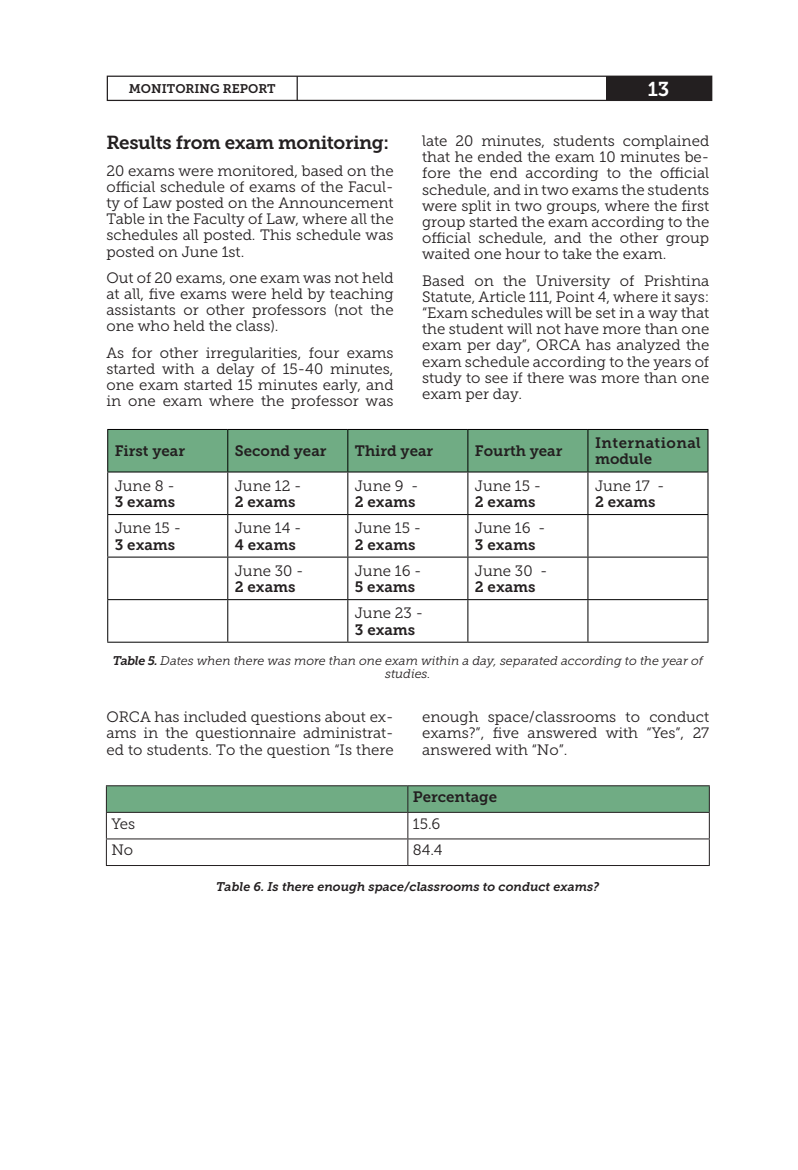
<style>
.page{position:relative;width:798px;height:1170px;background:#fff}
.page>*{position:absolute;margin:0;border:0;box-sizing:border-box;transform-origin:0 0}
.t1{font:20px "Museo Slab 700";color:#fff}
.Paragraph_Style_4{font:18.75px "Museo Slab 700";letter-spacing:-.02em;color:#231f20}
.t2{font:15px/16.1px "Museo Slab 300";color:#231f20}
.t3{font:15px "Museo Slab 700";color:#231f20}
.t4{font:15px/16.2px "Museo Slab 700";letter-spacing:.03em;color:#231f20}
.Italic{font:italic 12.5px/13.5px "Museo Slab 300";color:#231f20;text-align:center}
.Italic-2{font:italic 12.5px "Museo Slab 700";color:#231f20}
.t5{font:12.5px "Museo Slab 700";color:#231f20}
.s1{font-family:"Museo Slab 700"}
</style>
<div class="page">
<div style="left:605px;top:76px;width:106px;height:25px;background:#231f20"></div>
<div style="left:107px;top:76px;width:605px;height:25px;border:1px solid #231f20"></div>
<hr style="left:296px;top:76px;width:2px;height:25px;background:#231f20">
<div style="left:108px;top:430px;width:599px;height:41px;background:#70ac84"></div>
<hr style="left:107px;top:429px;width:121px;height:1px;background:#000">
<hr style="left:107px;top:430px;width:1px;height:41px;background:#000">
<hr style="left:228px;top:429px;width:120px;height:1px;background:#000">
<hr style="left:227px;top:430px;width:1px;height:41px;background:#000">
<hr style="left:348px;top:429px;width:119px;height:1px;background:#000">
<hr style="left:347px;top:430px;width:1px;height:41px;background:#000">
<hr style="left:467px;top:429px;width:120px;height:1px;background:#000">
<hr style="left:467px;top:430px;width:1px;height:41px;background:#000">
<hr style="left:587px;top:429px;width:121px;height:1px;background:#000">
<hr style="left:587px;top:430px;width:1px;height:41px;background:#000">
<hr style="left:707px;top:430px;width:1px;height:41px;background:#000">
<hr style="left:107px;top:471px;width:121px;height:1px;background:#000">
<hr style="left:107px;top:472px;width:1px;height:42px;background:#000">
<hr style="left:228px;top:471px;width:120px;height:1px;background:#000">
<hr style="left:227px;top:472px;width:1px;height:42px;background:#000">
<hr style="left:348px;top:471px;width:119px;height:1px;background:#000">
<hr style="left:347px;top:472px;width:1px;height:42px;background:#000">
<hr style="left:467px;top:471px;width:120px;height:1px;background:#000">
<hr style="left:467px;top:472px;width:1px;height:42px;background:#000">
<hr style="left:587px;top:471px;width:121px;height:1px;background:#000">
<hr style="left:587px;top:472px;width:1px;height:42px;background:#000">
<hr style="left:707px;top:472px;width:1px;height:42px;background:#000">
<hr style="left:107px;top:514px;width:121px;height:1px;background:#000">
<hr style="left:107px;top:515px;width:1px;height:41px;background:#000">
<hr style="left:228px;top:514px;width:120px;height:1px;background:#000">
<hr style="left:227px;top:515px;width:1px;height:41px;background:#000">
<hr style="left:348px;top:514px;width:119px;height:1px;background:#000">
<hr style="left:347px;top:515px;width:1px;height:41px;background:#000">
<hr style="left:467px;top:514px;width:120px;height:1px;background:#000">
<hr style="left:467px;top:515px;width:1px;height:41px;background:#000">
<hr style="left:587px;top:514px;width:121px;height:1px;background:#000">
<hr style="left:587px;top:515px;width:1px;height:41px;background:#000">
<hr style="left:707px;top:515px;width:1px;height:41px;background:#000">
<hr style="left:107px;top:556px;width:121px;height:1px;background:#000">
<hr style="left:107px;top:557px;width:1px;height:42px;background:#000">
<hr style="left:228px;top:556px;width:120px;height:1px;background:#000">
<hr style="left:227px;top:557px;width:1px;height:42px;background:#000">
<hr style="left:348px;top:556px;width:119px;height:1px;background:#000">
<hr style="left:347px;top:557px;width:1px;height:42px;background:#000">
<hr style="left:467px;top:556px;width:120px;height:1px;background:#000">
<hr style="left:467px;top:557px;width:1px;height:42px;background:#000">
<hr style="left:587px;top:556px;width:121px;height:1px;background:#000">
<hr style="left:587px;top:557px;width:1px;height:42px;background:#000">
<hr style="left:707px;top:557px;width:1px;height:42px;background:#000">
<hr style="left:107px;top:599px;width:121px;height:1px;background:#000">
<hr style="left:107px;top:600px;width:1px;height:41px;background:#000">
<hr style="left:228px;top:599px;width:120px;height:1px;background:#000">
<hr style="left:227px;top:600px;width:1px;height:41px;background:#000">
<hr style="left:348px;top:599px;width:119px;height:1px;background:#000">
<hr style="left:347px;top:600px;width:1px;height:41px;background:#000">
<hr style="left:467px;top:599px;width:120px;height:1px;background:#000">
<hr style="left:467px;top:600px;width:1px;height:41px;background:#000">
<hr style="left:587px;top:599px;width:121px;height:1px;background:#000">
<hr style="left:587px;top:600px;width:1px;height:41px;background:#000">
<hr style="left:707px;top:600px;width:1px;height:41px;background:#000">
<hr style="left:107px;top:641px;width:121px;height:1px;background:#000">
<hr style="left:228px;top:641px;width:120px;height:1px;background:#000">
<hr style="left:348px;top:641px;width:119px;height:1px;background:#000">
<hr style="left:467px;top:641px;width:120px;height:1px;background:#000">
<hr style="left:587px;top:641px;width:121px;height:1px;background:#000">
<svg style="left:106px;top:785px;width:603px;height:80px"></svg>
<hr style="left:106px;top:865px;width:301px;height:1px;background:#231f20">
<hr style="left:407px;top:865px;width:302px;height:1px;background:#231f20">
<p class="t5" style="left:129px;top:81px;width:148px">MONITORING REPORT</p>
<h1 class="t1" style="left:647px;top:77px;width:23px">13</h1>
<p class="Paragraph_Style_4" style="left:106px;top:132px;width:284px">Results from exam monitoring:</p>
<p class="t2" style="left:106px;top:162px;width:289px;text-align:justify">20 exams were monitored, based on the official schedule of exams of the Facul&shy;ty of Law posted on the Announcement Table in the Faculty of Law, where all the schedules all posted. This schedule was posted on June 1st.</p>
<p class="t2" style="left:106px;top:269px;width:289px;text-align:justify">Out of 20 exams, one exam was not held at all, five exams were held by teaching assistants or other professors (not the one who held the class).</p>
<p class="t2" style="left:106px;top:344px;width:289px;text-align:justify">As for other irregularities, four exams started with a delay of 15-40 minutes, one exam started 15 minutes early, and in one exam where the professor was</p>
<p class="t2" style="left:422px;top:133px;width:289px;text-align:justify">late 20 minutes, students complained that he ended the exam 10 minutes be&shy;fore the end according to the official schedule, and in two exams the students were split in two groups, where the first group started the exam according to the official schedule, and the other group waited one hour to take the exam.</p>
<p class="t2" style="left:422px;top:272px;width:289px;text-align:justify">Based on the University of Prishtina Statute, Article 111, Point 4, where it says: “Exam schedules will be set in a way that the student will not have more than one exam per day”, ORCA has analyzed the exam schedule according to the years of study to see if there was more than one exam per day.</p>
<p class="t3" style="left:115px;top:442px;width:72px">First year</p>
<p class="t3" style="left:235px;top:442px;width:93px">Second year</p>
<p class="t3" style="left:355px;top:442px;width:80px">Third year</p>
<p class="t3" style="left:475px;top:442px;width:89px">Fourth year</p>
<p class="t4" style="left:594px;top:435px;width:107px">International module</p>
<p class="t2" style="left:115px;top:477px;width:62px">June 8 -<br><span class="s1">3 exams</span></p>
<p class="t2" style="left:235px;top:477px;width:68px">June 12 -<br><span class="s1">2 exams</span></p>
<p class="t2" style="left:355px;top:477px;width:65px">June 9 -<br><span class="s1">2 exams</span></p>
<p class="t2" style="left:475px;top:477px;width:68px">June 15 -<br><span class="s1">2 exams</span></p>
<p class="t2" style="left:594px;top:477px;width:71px">June 17 -<br><span class="s1">2 exams</span></p>
<p class="t2" style="left:115px;top:520px;width:68px">June 15 -<br><span class="s1">3 exams</span></p>
<p class="t2" style="left:235px;top:520px;width:68px">June 14 -<br><span class="s1">4 exams</span></p>
<p class="t2" style="left:355px;top:520px;width:68px">June 15 -<br><span class="s1">2 exams</span></p>
<p class="t2" style="left:475px;top:520px;width:72px">June 16 -<br><span class="s1">3 exams</span></p>
<p class="t2" style="left:235px;top:562px;width:70px">June 30 -<br><span class="s1">2 exams</span></p>
<p class="t2" style="left:355px;top:562px;width:68px">June 16 -<br><span class="s1">5 exams</span></p>
<p class="t2" style="left:475px;top:562px;width:74px">June 30 -<br><span class="s1">2 exams</span></p>
<p class="t2" style="left:355px;top:605px;width:70px">June 23 -<br><span class="s1">3 exams</span></p>
<p class="Italic" style="left:113px;top:653px;width:591px"><span class="s1">Table 5.</span> Dates when there was more than one exam within a day, separated according to the year of studies.</p>
<p class="t2" style="left:106px;top:709px;width:289px;text-align:justify">ORCA has included questions about ex&shy;ams in the questionnaire administrat&shy;ed to students. To the question “Is there</p>
<p class="t2" style="left:422px;top:709px;width:289px;text-align:justify">enough space/classrooms to conduct exams?”, five answered with “Yes”, 27 answered with “No”.</p>
<p class="t3" style="left:412px;top:788px;width:86px">Percentage</p>
<p class="t2" style="left:111px;top:815px;width:25px">Yes</p>
<p class="t2" style="left:412px;top:815px;width:29px">15.6</p>
<p class="t2" style="left:111px;top:842px;width:23px">No</p>
<p class="t2" style="left:412px;top:842px;width:31px">84.4</p>
<p class="Italic-2" style="left:216px;top:879px;width:384px">Table 6. Is there enough space/classrooms to conduct exams?</p>
</div>
